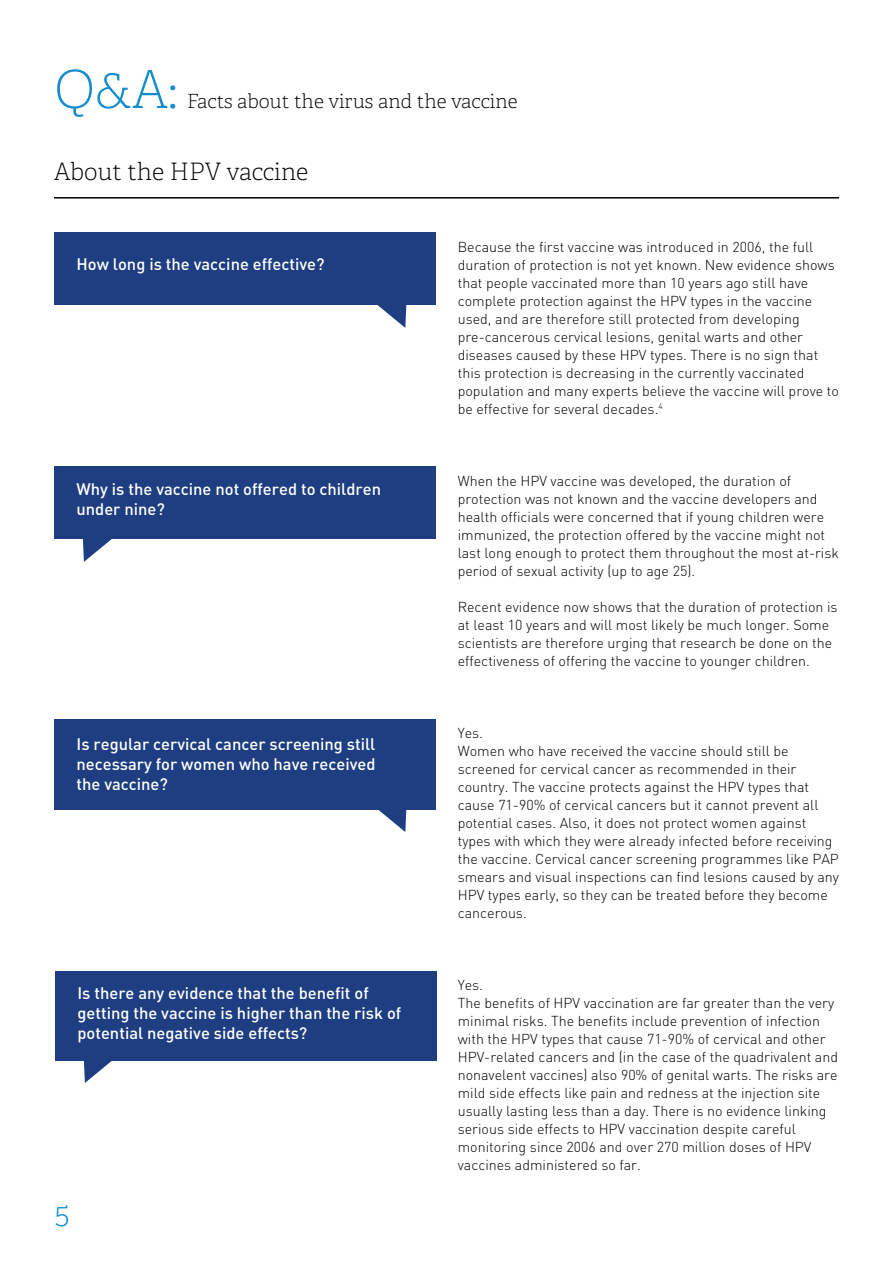
<style>
.page{position:relative;width:893px;height:1263px;background:#fff}
.page>*{position:absolute;margin:0;border:0;box-sizing:border-box;transform-origin:0 0}
.t1{font:100 52.5px "Adelle CYR";color:#138dcd}
.t2{font:100 30px "Adelle CYR";color:#138dcd}
.t3{font:100 24px "Adelle CYR";color:#000}
.t4{font:100 19.5px "Adelle CYR";color:#000}
.t5{font:500 16.5px/19.8px "DIN Pro";color:#fff}
.t6{font:300 14.25px/18px "DIN Pro";color:#000}
.s1{font-size:46.5px}
</style>
<div class="page">
<hr style="left:54px;top:197px;width:785px;height:2px;background:#000">
<div style="left:54px;top:467px;width:381px;height:72px;background:#1e3e81"></div>
<svg style="left:82px;top:539px;width:30px;height:23px"></svg>
<div style="left:54px;top:719px;width:381px;height:90px;background:#1e3e81"></div>
<svg style="left:375px;top:809px;width:46px;height:23px"></svg>
<div style="left:54px;top:233px;width:381px;height:72px;background:#1e3e81"></div>
<svg style="left:377px;top:305px;width:30px;height:23px"></svg>
<div style="left:55px;top:971px;width:381px;height:89px;background:#1e3e81"></div>
<svg style="left:69px;top:1060px;width:46px;height:23px"></svg>
<h1 class="t1" style="left:54px;top:53px;width:125px">Q&amp;A<span class="s1">:</span></h1>
<h3 class="t4" style="left:187px;top:88px;width:332px">Facts about the virus and the vaccine</h3>
<h3 class="t3" style="left:54px;top:155px;width:256px">About the HPV vaccine</h3>
<p class="t5" style="left:76px;top:252px;width:250px">How long is the vaccine effective?</p>
<p class="t5" style="left:76px;top:478px;width:306px">Why is the vaccine not offered to children under nine?</p>
<p class="t5" style="left:76px;top:733px;width:300px;text-align:justify">Is regular cervical cancer screening still necessary for women who have received the vaccine?</p>
<p class="t5" style="left:77px;top:982px;width:325px">Is there any evidence that the benefit of getting the vaccine is higher than the risk of potential negative side effects?</p>
<h2 class="t2" style="left:55px;top:1193px;width:16px">5</h2>
<p class="t6" style="left:458px;top:237px;width:383px">Because the first vaccine was introduced in 2006, the full duration of protection is not yet known. New evidence shows that people vaccinated more than 10 years ago still have complete protection against the HPV types in the vaccine used, and are therefore still protected from developing pre-cancerous cervical lesions, genital warts and other diseases caused by these HPV types. There is no sign that this protection is decreasing in the currently vaccinated population and many experts believe the vaccine will prove to be effective for several decades.<sup>4</sup></p>
<p class="t6" style="left:458px;top:471px;width:383px">When the HPV vaccine was developed, the duration of protection was not known and the vaccine developers and health officials were concerned that if young children were immunized, the protection offered by the vaccine might not last long enough to protect them throughout the most at-risk period of sexual activity (up to age 25).</p>
<p class="t6" style="left:458px;top:597px;width:381px">Recent evidence now shows that the duration of protection is at least 10 years and will most likely be much longer. Some scientists are therefore urging that research be done on the effectiveness of offering the vaccine to younger children.</p>
<p class="t6" style="left:458px;top:723px;width:383px">Yes.<br>Women who have received the vaccine should still be screened for cervical cancer as recommended in their country. The vaccine protects against the HPV types that cause 71-90% of cervical cancers but it cannot prevent all potential cases. Also, it does not protect women against types with which they were already infected before receiving the vaccine. Cervical cancer screening programmes like PAP smears and visual inspections can find lesions caused by any HPV types early, so they can be treated before they become cancerous.</p>
<p class="t6" style="left:458px;top:975px;width:382px">Yes.<br>The benefits of HPV vaccination are far greater than the very minimal risks. The benefits include prevention of infection with the HPV types that cause 71-90% of cervical and other HPV-related cancers and (in the case of the quadrivalent and nonavelent vaccines) also 90% of genital warts. The risks are mild side effects like pain and redness at the injection site usually lasting less than a day. There is no evidence linking serious side effects to HPV vaccination despite careful monitoring since 2006 and over 270 million doses of HPV vaccines administered so far.</p>
</div>
